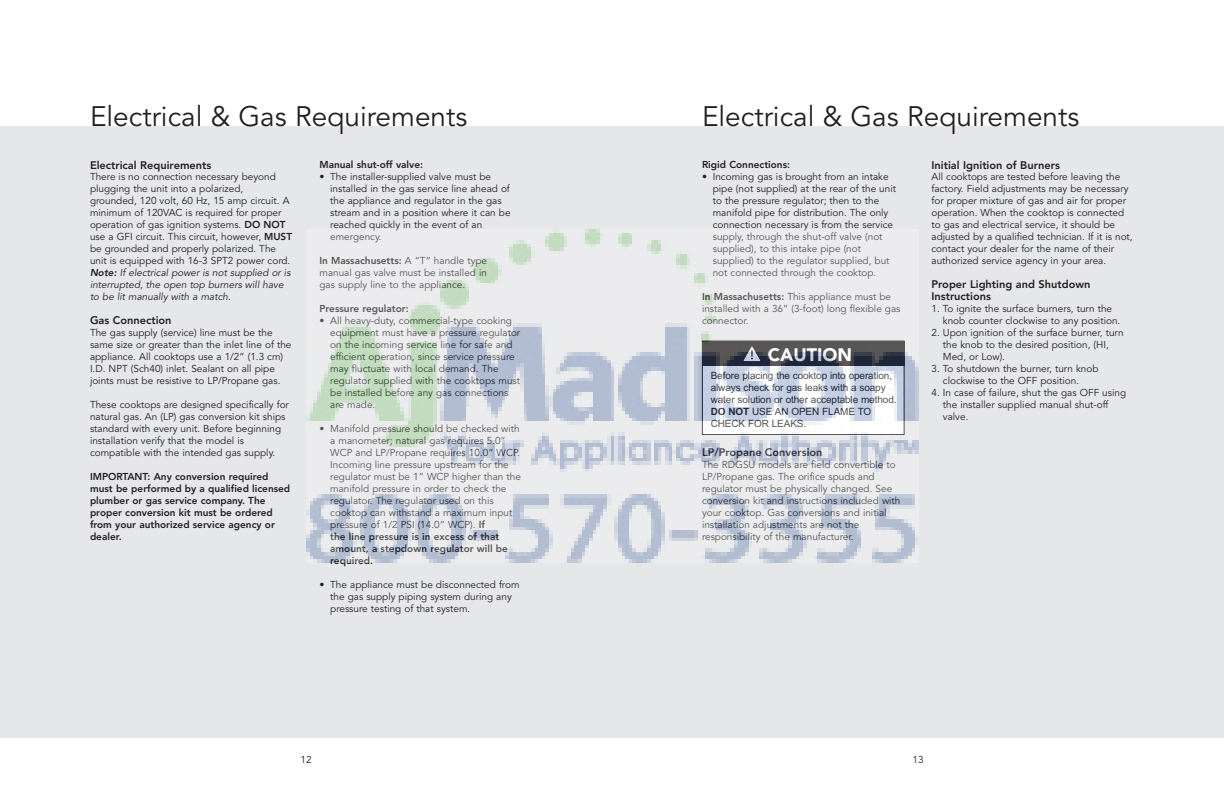
<style>
.page{position:relative;width:1224px;height:792px;background:#fff}
.page>*{position:absolute;margin:0;border:0;box-sizing:border-box;transform-origin:0 0}
.t1{font:28px "Avenir";color:#231f20}
.t2{font:900 18px "Avenir";color:#fff}
.t3{font:800 11px/12px "Avenir";color:#231f20}
.t4{font:10px/12px "Avenir";color:#231f20}
.t5{font:800 10px/12px "Avenir";color:#231f20}
.t6{font:10px/12px "Arial";letter-spacing:-.01em;color:#231f20}
.s1{font-weight:800}
.s2{font-weight:800;font-style:italic}
.s3{font-style:italic}
.s4{font-weight:700}
</style>
<div class="page">
<div style="left:0;top:126px;width:612px;height:612px;background:#e6e7e9"></div>
<div style="left:594px;top:126px;width:630px;height:612px;background:#e6e7e9"></div>
<img style="left:306px;top:229px;width:612px;height:334px">
<h1 class="t1" style="left:90px;top:105px;width:379px">Electrical &amp; Gas Requirements</h1>
<p class="t3" style="left:90px;top:160px;width:123px">Electrical Requirements</p>
<p class="t4" style="left:90px;top:171px;width:204px">There is no connection necessary beyond plugging the unit into a polarized, grounded, 120 volt, 60 Hz, 15 amp circuit. A minimum of 120VAC is required for proper operation of gas ignition systems. <span class="s1">DO NOT </span>use a GFI circuit. This circuit, however, <span class="s1">MUST </span>be grounded and properly polarized. The unit is equipped with 16-3 SPT2 power cord.<br><span class="s2">Note:</span> <span class="s3">If electrical power is not supplied or is interrupted, the open top burners will have to be lit manually with a match.</span></p>
<p class="t3" style="left:90px;top:315px;width:83px">Gas Connection</p>
<p class="t4" style="left:90px;top:327px;width:203px">The gas supply (service) line must be the same size or greater than the inlet line of the appliance. All cooktops use a 1/2” (1.3 cm)<br>I.D. NPT (Sch40) inlet. Sealant on all pipe joints must be resistive to LP/Propane gas.</p>
<p class="t4" style="left:90px;top:399px;width:200px">These cooktops are designed specifically for natural gas. An (LP) gas conversion kit ships standard with every unit. Before beginning installation verify that the model is compatible with the intended gas supply.</p>
<p class="t5" style="left:90px;top:471px;width:202px">IMPORTANT: Any conversion required must be performed by a qualified licensed plumber or gas service company. The proper conversion kit must be ordered from your authorized service agency or dealer.</p>
<p class="t5" style="left:320px;top:159px;width:105px">Manual shut-off valve:</p>
<p class="t4" style="left:330px;top:171px;width:182px;text-indent:-11px">• The installer-supplied valve must be installed in the gas service line ahead of the appliance and regulator in the gas stream and in a position where it can be reached quickly in the event of an emergency.</p>
<p class="t4" style="left:320px;top:255px;width:169px;text-align:justify"><span class="s1">In Massachusetts:</span> A “T” handle type manual gas valve must be installed in gas supply line to the appliance.</p>
<p class="t5" style="left:320px;top:303px;width:91px">Pressure regulator:</p>
<p class="t4" style="left:330px;top:315px;width:192px;text-indent:-11px">• All heavy-duty, commercial-type cooking equipment must have a pressure regulator on the incoming service line for safe and efficient operation, since service pressure may fluctuate with local demand. The regulator supplied with the cooktops must be installed before any gas connections are made.</p>
<p class="t4" style="left:330px;top:423px;width:192px;text-indent:-11px">• Manifold pressure should be checked with a manometer; natural gas requires 5.0” WCP and LP/Propane requires 10.0” WCP.<br>Incoming line pressure upstream for the regulator must be 1” WCP higher than the manifold pressure in order to check the regulator. The regulator used on this cooktop can withstand a maximum input pressure of 1/2 PSI (14.0” WCP). <span class="s1">If<br>the line pressure is in excess of that amount, a stepdown regulator will be required.</span></p>
<p class="t4" style="left:330px;top:579px;width:191px;text-indent:-11px">• The appliance must be disconnected from the gas supply piping system during any pressure testing of that system.</p>
<h1 class="t1" style="left:702px;top:105px;width:379px">Electrical &amp; Gas Requirements</h1>
<p class="t3" style="left:932px;top:160px;width:130px">Initial Ignition of Burners</p>
<p class="t4" style="left:932px;top:171px;width:203px">All cooktops are tested before leaving the factory. Field adjustments may be necessary for proper mixture of gas and air for proper operation. When the cooktop is connected to gas and electrical service, it should be adjusted by a qualified technician. If it is not, contact your dealer for the name of their authorized service agency in your area.</p>
<p class="t3" style="left:932px;top:279px;width:161px">Proper Lighting and Shutdown<br>Instructions</p>
<p class="t4" style="left:943px;top:303px;width:179px;text-indent:-11px">1. To ignite the surface burners, turn the knob counter clockwise to any position.</p>
<p class="t4" style="left:943px;top:327px;width:182px;text-indent:-11px">2. Upon ignition of the surface burner, turn the knob to the desired position, (HI,<br>Med, or Low).</p>
<p class="t4" style="left:943px;top:363px;width:157px;text-indent:-11px">3. To shutdown the burner, turn knob clockwise to the OFF position.</p>
<p class="t4" style="left:943px;top:387px;width:185px;text-indent:-11px">4. In case of failure, shut the gas OFF using the installer supplied manual shut-off valve.</p>
<p class="t5" style="left:702px;top:159px;width:90px">Rigid Connections:</p>
<p class="t4" style="left:713px;top:171px;width:185px;text-indent:-11px">• Incoming gas is brought from an intake pipe (not supplied) at the rear of the unit to the pressure regulator; then to the manifold pipe for distribution. The only connection necessary is from the service supply, through the shut-off valve (not supplied), to this intake pipe (not supplied) to the regulator supplied, but not connected through the cooktop.</p>
<p class="t4" style="left:702px;top:291px;width:200px"><span class="s1">In Massachusetts:</span> This appliance must be installed with a 36” (3-foot) long flexible gas connector.</p>
<h2 class="t2" style="left:768px;top:347px;width:86px">CAUTION</h2>
<p class="t6" style="left:711px;top:369px;width:187px">Before placing the cooktop into operation, always check for gas leaks with a soapy water solution or other acceptable method.<br><span class="s4">DO NOT</span> USE AN OPEN FLAME TO CHECK FOR LEAKS.</p>
<p class="t3" style="left:702px;top:447px;width:122px">LP/Propane Conversion</p>
<p class="t4" style="left:702px;top:459px;width:200px">The RDGSU models are field convertible to LP/Propane gas. The orifice spuds and regulator must be physically changed. See conversion kit and instructions included with your cooktop. Gas conversions and initial installation adjustments are not the responsibility of the manufacturer.</p>
<p class="t4" style="left:300px;top:754px;width:13px">12</p>
<p class="t4" style="left:912px;top:754px;width:13px">13</p>
</div>
